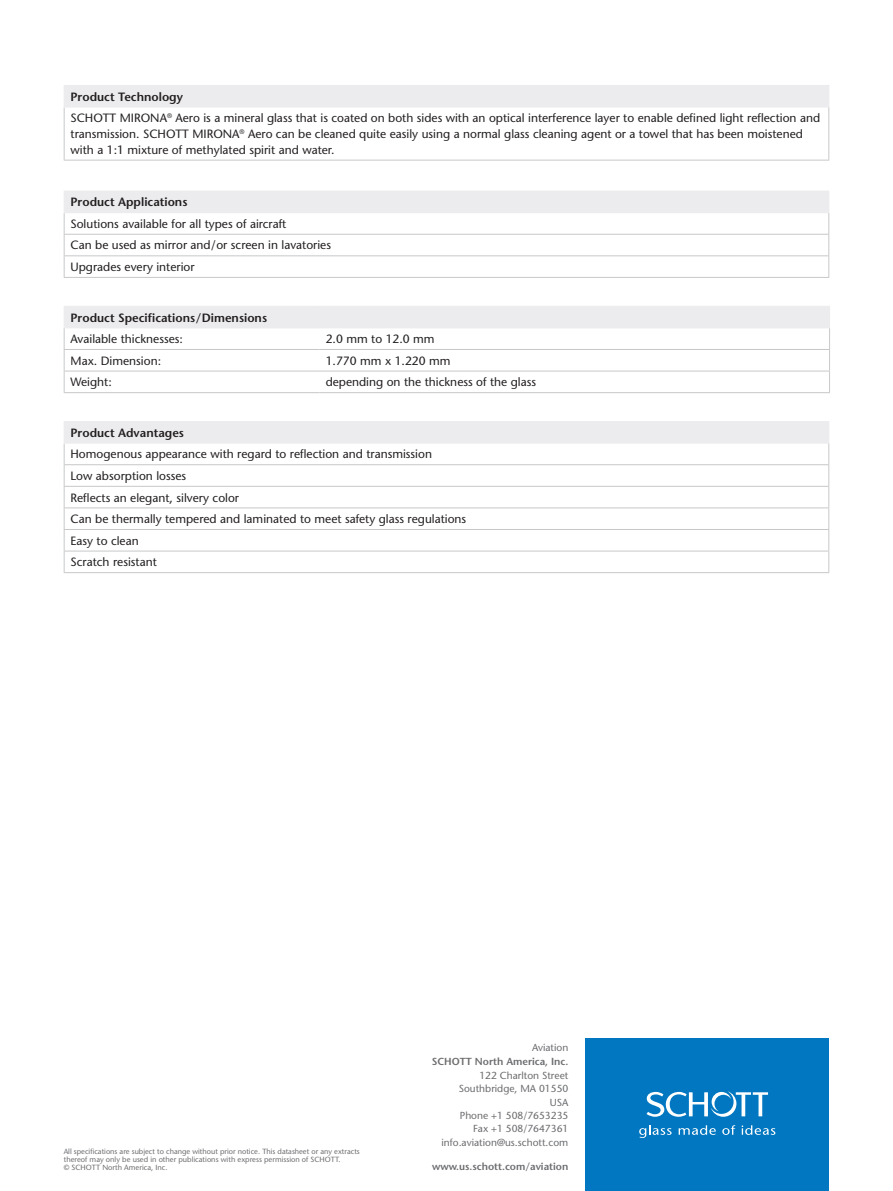
<style>
.page{position:relative;width:893px;height:1191px;background:#fff}
.page>*{position:absolute;margin:0;border:0;box-sizing:border-box;transform-origin:0 0}
.t1{font:500 12px/21.6px "Stone Sans Std";color:#231f20}
.t2{font:600 12px "Stone Sans Std";color:#231f20}
.t3{font:500 10.2px/13.4px "Stone Sans Std";color:#6c6d70;text-align:right}
.t4{font:600 10.2px "Stone Sans Std";color:#6c6d70}
.t5{font:500 7.5px/8.2px "Stone Sans Std";color:#6c6d70}
.s1{font-weight:600}
</style>
<div class="page">
<div style="left:585px;top:1038px;width:244px;height:153px;background:#0077c0"></div>
<svg style="left:639px;top:1125px;width:33px;height:13px"></svg>
<svg style="left:679px;top:1125px;width:37px;height:9px"></svg>
<svg style="left:722px;top:1125px;width:13px;height:9px"></svg>
<svg style="left:742px;top:1125px;width:33px;height:9px"></svg>
<svg style="left:647px;top:1091px;width:121px;height:25px"></svg>
<hr style="left:64px;top:392px;width:255px;height:1px;background:#c7c8ca">
<hr style="left:319px;top:392px;width:511px;height:1px;background:#c7c8ca">
<svg style="left:64px;top:306px;width:766px;height:86px"></svg>
<div style="left:64px;top:85px;width:765px;height:22px;background:#ececee"></div>
<hr style="left:64px;top:160px;width:765px;height:1px;background:#c7c8ca">
<hr style="left:64px;top:107px;width:1px;height:53px;background:#c7c8ca">
<hr style="left:64px;top:107px;width:765px;height:1px;background:#ececee">
<hr style="left:828px;top:107px;width:1px;height:53px;background:#c7c8ca">
<div style="left:64px;top:421px;width:765px;height:22px;background:#ececee"></div>
<hr style="left:64px;top:464px;width:765px;height:1px;background:#c7c8ca">
<hr style="left:64px;top:486px;width:765px;height:1px;background:#c7c8ca">
<hr style="left:64px;top:507px;width:765px;height:1px;background:#c7c8ca">
<hr style="left:64px;top:529px;width:765px;height:1px;background:#c7c8ca">
<hr style="left:64px;top:550px;width:765px;height:1px;background:#c7c8ca">
<hr style="left:64px;top:572px;width:765px;height:1px;background:#c7c8ca">
<svg style="left:64px;top:444px;width:1px;height:128px"></svg>
<hr style="left:64px;top:443px;width:765px;height:1px;background:#ececee">
<svg style="left:828px;top:444px;width:1px;height:128px"></svg>
<div style="left:64px;top:191px;width:765px;height:22px;background:#ececee"></div>
<hr style="left:64px;top:234px;width:765px;height:1px;background:#c7c8ca">
<hr style="left:64px;top:255px;width:765px;height:1px;background:#c7c8ca">
<hr style="left:64px;top:277px;width:765px;height:1px;background:#c7c8ca">
<svg style="left:64px;top:213px;width:1px;height:64px"></svg>
<svg style="left:828px;top:213px;width:1px;height:64px"></svg>
<p class="t1" style="left:71px;top:86px;width:751px"><span class="s1">Product Technology<br></span>SCHOTT MIRONA<sup>®</sup> Aero is a mineral glass that is coated on both sides with an optical interference layer to enable defined light reflection and</p>
<p class="t1" style="left:71px;top:126px;width:734px;line-height:15.8px">transmission. SCHOTT MIRONA<sup>®</sup> Aero can be cleaned quite easily using a normal glass cleaning agent or a towel that has been moistened with a 1:1 mixture of methylated spirit and water.</p>
<p class="t2" style="left:71px;top:195px;width:118px">Product Applications</p>
<p class="t1" style="left:71px;top:213px;width:262px">Solutions available for all types of aircraft<br>Can be used as mirror and/or screen in lavatories<br>Upgrades every interior</p>
<p class="t2" style="left:71px;top:310px;width:198px">Product Specifications/Dimensions</p>
<p class="t1" style="left:71px;top:328px;width:114px">Available thicknesses:</p>
<p class="t1" style="left:326px;top:328px;width:111px">2.0 mm to 12.0 mm</p>
<p class="t1" style="left:71px;top:350px;width:92px">Max. Dimension:</p>
<p class="t1" style="left:326px;top:350px;width:126px">1.770 mm x 1.220 mm</p>
<p class="t1" style="left:71px;top:371px;width:43px">Weight:</p>
<p class="t1" style="left:326px;top:371px;width:212px">depending on the thickness of the glass</p>
<p class="t2" style="left:71px;top:425px;width:115px">Product Advantages</p>
<p class="t1" style="left:71px;top:443px;width:397px">Homogenous appearance with regard to reflection and transmission<br>Low absorption losses<br>Reflects an elegant, silvery color<br>Can be thermally tempered and laminated to meet safety glass regulations Easy to clean<br>Scratch resistant</p>
<p class="t5" style="left:64px;top:1147px;width:297px">All specifications are subject to change without prior notice. This datasheet or any extracts thereof may only be used in other publications with express permission of SCHOTT.<br>© SCHOTT North America, Inc.</p>
<p class="t3" style="left:532px;top:1040px;width:38px">Aviation</p>
<p class="t4" style="left:432px;top:1055px;width:138px">SCHOTT North America, Inc.</p>
<p class="t3" style="left:441px;top:1068px;width:128px">122 Charlton Street<br>Southbridge, MA 01550<br>USA<br>Phone +1 508/7653235<br>Fax +1 508/7647361 info.aviation@us.schott.com</p>
<p class="t4" style="left:432px;top:1160px;width:138px">www.us.schott.com/aviation</p>
</div>
